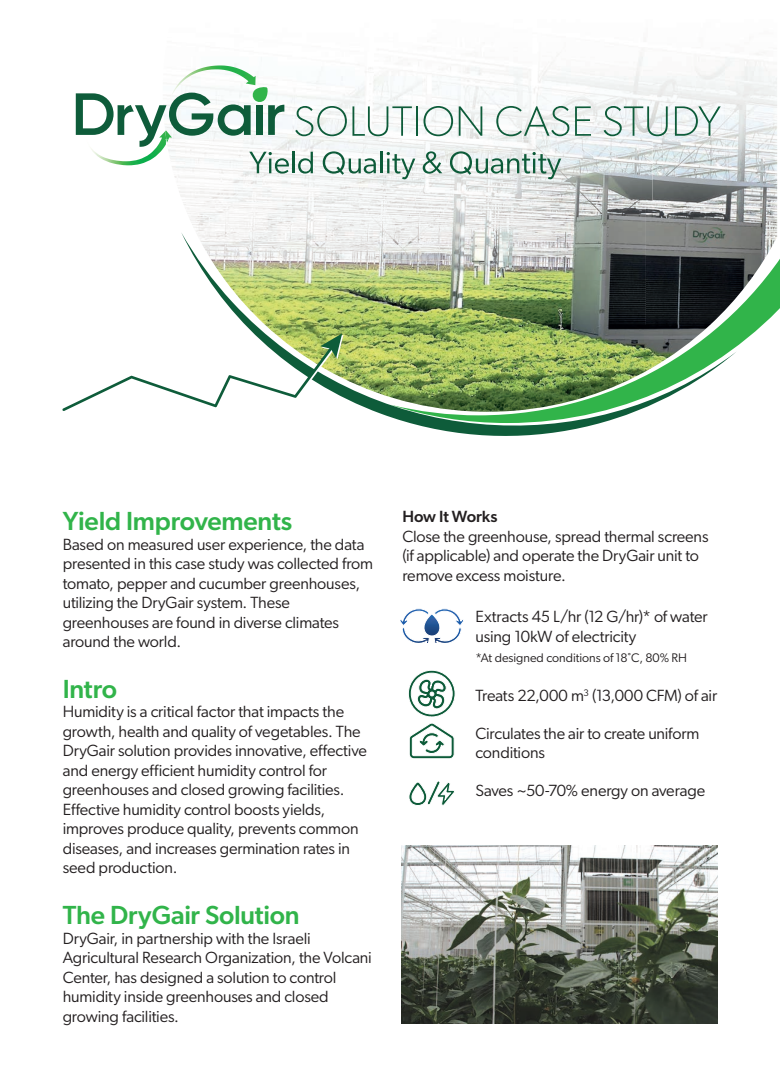
<style>
.page{position:relative;width:780px;height:1088px;background:#fff}
.page>*{position:absolute;margin:0;border:0;box-sizing:border-box;transform-origin:0 0}
.P14{font:500 26.25px "Gibson";letter-spacing:-.01em;color:#31b44a}
.P14-2{font:16.25px/19.5px "Gibson";letter-spacing:-.01em;color:#231f20}
.P14-3{font:500 16.25px "Gibson";letter-spacing:-.005em;color:#231f20}
.P14-4{font:12.5px "Gibson";letter-spacing:-.005em;color:#231f20}
</style>
<div class="page">
<svg style="left:400px;top:608px;width:63px;height:35px"></svg>
<svg style="left:408px;top:670px;width:47px;height:89px"></svg>
<svg style="left:409px;top:781px;width:46px;height:25px"></svg>
<img style="left:401px;top:845px;width:316px;height:178px">
<img style="left:235px;top:58px;width:278px;height:81px">
<img style="left:513px;top:49px;width:264px;height:101px">
<img style="left:645px;top:150px;width:132px;height:65px">
<img style="left:183px;top:201px;width:462px;height:31px">
<img style="left:174px;top:139px;width:478px;height:62px">
<hr style="left:292px;top:152px;width:2px;height:21px;background:#0d5b39">
<svg style="left:298px;top:152px;width:15px;height:22px"></svg>
<svg style="left:323px;top:151px;width:53px;height:24px"></svg>
<hr style="left:380px;top:152px;width:2px;height:21px;background:#0d5b39">
<svg style="left:386px;top:152px;width:29px;height:27px"></svg>
<svg style="left:422px;top:151px;width:20px;height:23px"></svg>
<svg style="left:450px;top:151px;width:111px;height:28px"></svg>
<svg style="left:181px;top:232px;width:419px;height:204px"></svg>
<img style="left:390px;top:215px;width:390px;height:208px">
<img style="left:176px;top:65px;width:79px;height:22px">
<svg style="left:76px;top:87px;width:213px;height:87px"></svg>
<svg style="left:295px;top:106px;width:117px;height:30px"></svg>
<hr style="left:416px;top:106px;width:2px;height:30px;background:#0e5c3a">
<svg style="left:423px;top:106px;width:59px;height:30px"></svg>
<svg style="left:496px;top:106px;width:73px;height:30px"></svg>
<svg style="left:575px;top:106px;width:16px;height:30px"></svg>
<svg style="left:603px;top:106px;width:64px;height:30px"></svg>
<svg style="left:675px;top:106px;width:45px;height:30px"></svg>
<svg style="left:62px;top:333px;width:281px;height:79px"></svg>
<p class="P14" style="left:63px;top:506px;width:231px">Yield Improvements</p>
<p class="P14-2" style="left:63px;top:534px;width:312px">Based on measured user experience, the data presented in this case study was collected from tomato, pepper and cucumber greenhouses, utilizing the DryGair system. These greenhouses are found in diverse climates around the world.</p>
<p class="P14" style="left:63px;top:673px;width:56px">Intro</p>
<p class="P14-2" style="left:63px;top:702px;width:306px">Humidity is a critical factor that impacts the growth, health and quality of vegetables. The DryGair solution provides innovative, effective and energy efficient humidity control for greenhouses and closed growing facilities.<br>Effective humidity control boosts yields, improves produce quality, prevents common diseases, and increases germination rates in seed production.</p>
<p class="P14" style="left:63px;top:899px;width:238px">The DryGair Solution</p>
<p class="P14-2" style="left:63px;top:928px;width:310px">DryGair, in partnership with the Israeli Agricultural Research Organization, the Volcani Center, has designed a solution to control humidity inside greenhouses and closed growing facilities.</p>
<p class="P14-3" style="left:402px;top:507px;width:96px">How It Works</p>
<p class="P14-2" style="left:402px;top:526px;width:307px">Close the greenhouse, spread thermal screens (if applicable) and operate the DryGair unit to remove excess moisture.</p>
<p class="P14-2" style="left:475px;top:607px;width:234px">Extracts 45 L/hr (12 G/hr)* of water using 10kW of electricity</p>
<p class="P14-4" style="left:475px;top:650px;width:213px">*At designed conditions of 18˚C, 80% RH</p>
<p class="P14-2" style="left:475px;top:685px;width:243px">Treats 22,000 m<sup>3</sup> (13,000 CFM) of air</p>
<p class="P14-2" style="left:475px;top:723px;width:225px">Circulates the air to create uniform conditions</p>
<p class="P14-2" style="left:475px;top:781px;width:231px">Saves ~50-70% energy on average</p>
</div>
